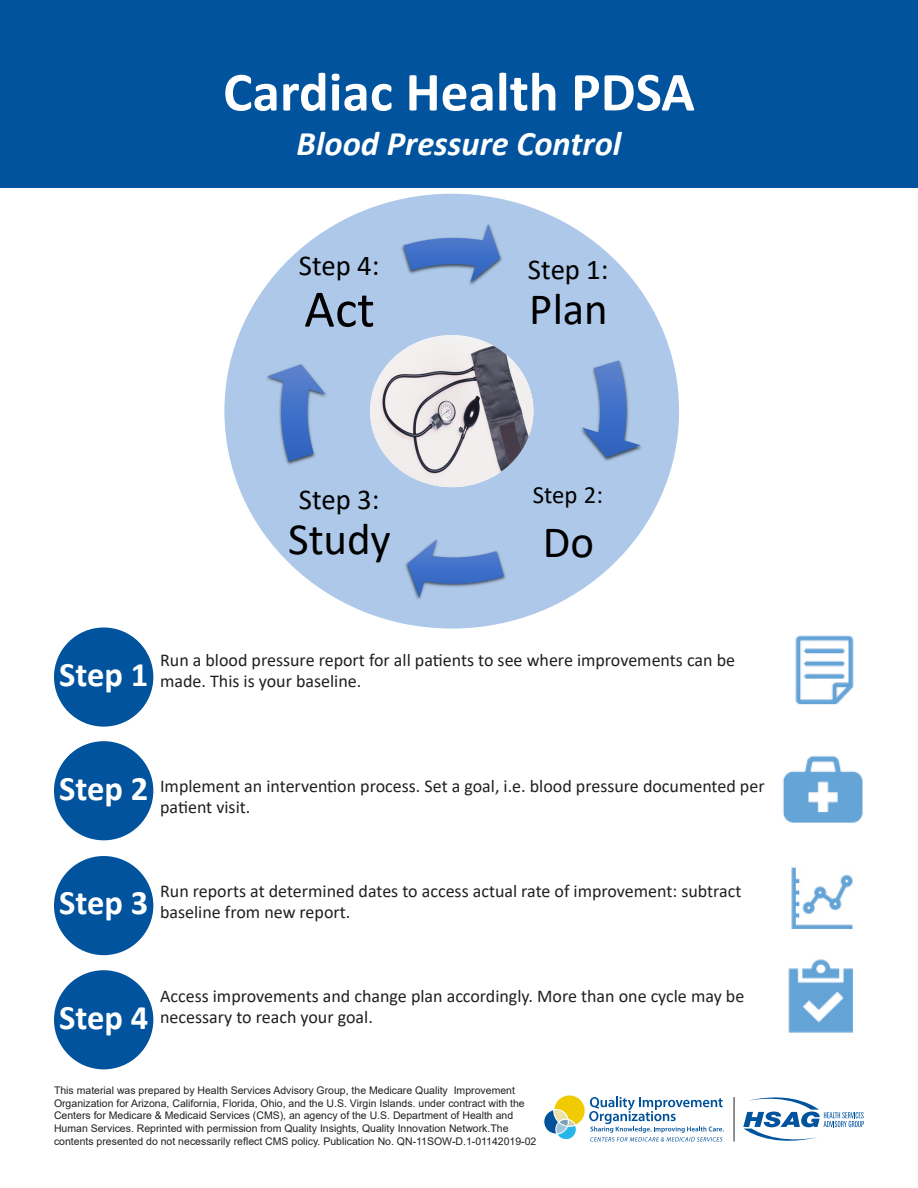
<style>
.page{position:relative;width:918px;height:1188px;background:#fff}
.page>*{position:absolute;margin:0;border:0;box-sizing:border-box;transform-origin:0 0}
.t1{font:700 55.5px "Calibri";color:#fff}
.t2{font:52.95px "Calibri";color:#000}
.t3{font:45px "Calibri";letter-spacing:-.005em;color:#000}
.t4{font:italic 700 34.5px "Calibri";color:#fff}
.t5{font:700 34.5px "Calibri";color:#fff}
.t6{font:28.8px "Calibri";letter-spacing:-.01em;color:#000}
.t7{font:24.75px "Calibri";color:#000}
.t8{font:18px/21px "Calibri";color:#231f20}
.t9{font:10.5px/12.6px "Arial";color:#231f20}
</style>
<div class="page">
<div style="left:0;top:0;width:917px;height:188px;background:#01539e"></div>
<div style="left:54px;top:627px;width:99px;height:100px;background:#01539e;border-radius:50%"></div>
<img style="left:788px;top:959px;width:65px;height:74px">
<img style="left:782px;top:755px;width:81px;height:68px">
<img style="left:791px;top:867px;width:62px;height:62px">
<img style="left:795px;top:635px;width:59px;height:70px">
<div style="left:224px;top:194px;width:455px;height:435px;background:#adc8e8;border-radius:50%"></div>
<img style="left:581px;top:429px;width:61px;height:32px">
<svg style="left:582px;top:360px;width:59px;height:97px"></svg>
<img style="left:405px;top:562px;width:101px;height:38px">
<svg style="left:407px;top:539px;width:97px;height:59px"></svg>
<img style="left:266px;top:377px;width:36px;height:88px">
<svg style="left:267px;top:364px;width:59px;height:97px"></svg>
<img style="left:401px;top:245px;width:101px;height:40px">
<svg style="left:404px;top:224px;width:96px;height:58px"></svg>
<img style="left:370px;top:335px;width:163px;height:152px">
<div style="left:54px;top:741px;width:99px;height:99px;background:#01539e;border-radius:50%"></div>
<div style="left:54px;top:856px;width:99px;height:99px;background:#01539e;border-radius:50%"></div>
<div style="left:54px;top:970px;width:99px;height:99px;background:#01539e;border-radius:50%"></div>
<svg style="left:543px;top:1095px;width:181px;height:47px"></svg>
<hr style="left:734px;top:1097px;width:1px;height:45px;background:#231f20">
<svg style="left:743px;top:1097px;width:121px;height:44px"></svg>
<p class="t1" style="left:223px;top:53px;width:473px">Cardiac Health PDSA</p>
<p class="t4" style="left:297px;top:120px;width:326px">Blood Pressure Control</p>
<p class="t6" style="left:299px;top:245px;width:82px">Step 4:</p>
<p class="t2" style="left:304px;top:272px;width:72px">Act</p>
<p class="t6" style="left:528px;top:250px;width:82px">Step 1:</p>
<p class="t3" style="left:529px;top:278px;width:80px">Plan</p>
<p class="t6" style="left:299px;top:479px;width:82px">Step 3:</p>
<p class="t3" style="left:288px;top:508px;width:104px">Study</p>
<p class="t7" style="left:533px;top:477px;width:72px">Step 2:</p>
<p class="t3" style="left:543px;top:511px;width:53px">Do</p>
<p class="t5" style="left:59px;top:650px;width:91px">Step 1</p>
<p class="t8" style="left:160px;top:649px;width:576px">Run a blood pressure report for all patients to see where improvements can be made. This is your baseline.</p>
<p class="t5" style="left:59px;top:764px;width:91px">Step 2</p>
<p class="t8" style="left:160px;top:775px;width:606px">Implement an intervention process. Set a goal, i.e. blood pressure documented per patient visit.</p>
<p class="t5" style="left:59px;top:879px;width:91px">Step 3</p>
<p class="t8" style="left:160px;top:880px;width:583px">Run reports at determined dates to access actual rate of improvement: subtract baseline from new report.</p>
<p class="t5" style="left:59px;top:993px;width:91px">Step 4</p>
<p class="t8" style="left:160px;top:985px;width:586px">Access improvements and change plan accordingly. More than one cycle may be necessary to reach your goal.</p>
<p class="t9" style="left:54px;top:1084px;width:484px">This material was prepared by Health Services Advisory Group, the Medicare Quality Improvement Organization for Arizona, California, Florida, Ohio, and the U.S. Virgin Islands. under contract with the Centers for Medicare &amp; Medicaid Services (CMS), an agency of the U.S. Department of Health and Human Services. Reprinted with permission from Quality Insights, Quality Innovation Network.The contents presented do not necessarily reflect CMS policy. Publication No. QN-11SOW-D.1-01142019-02</p>
</div>
